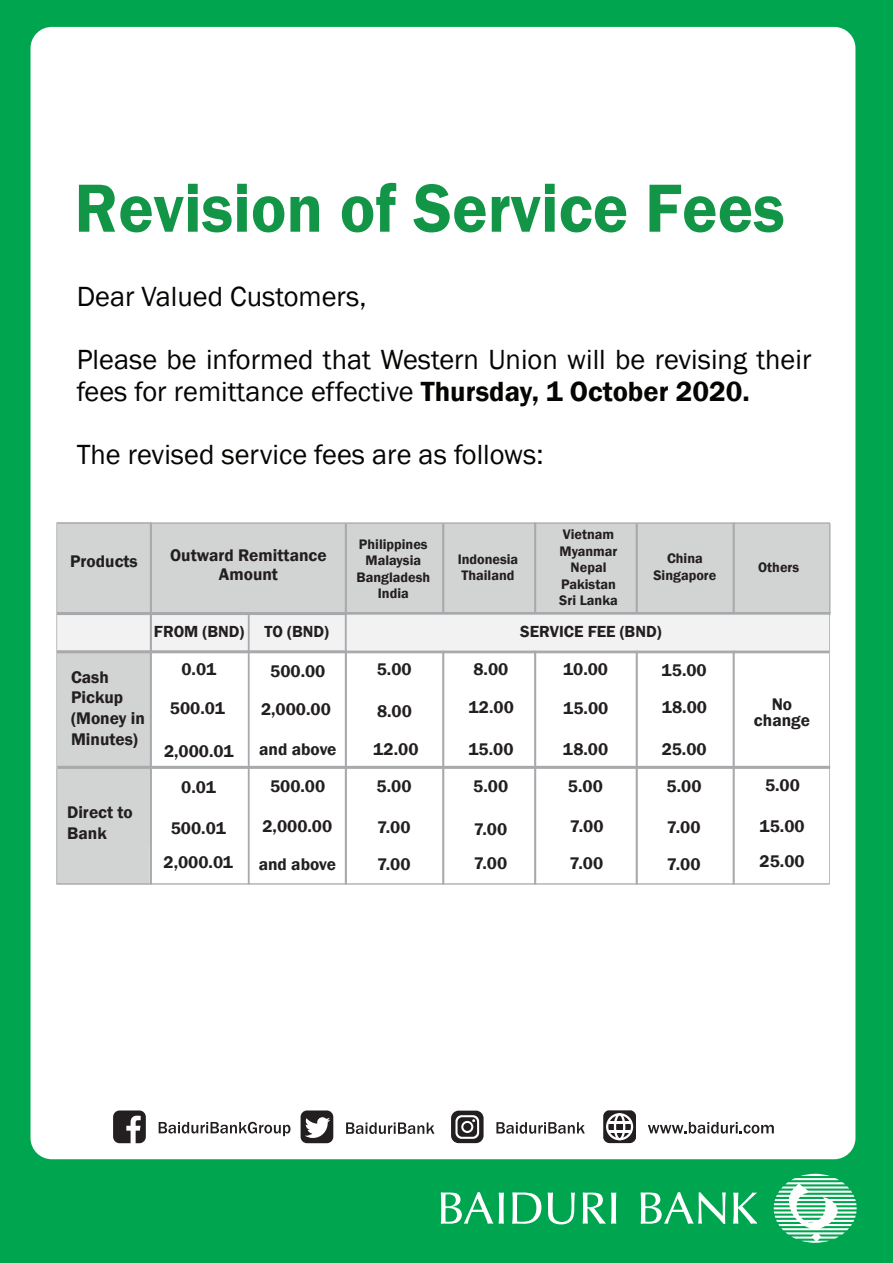
<style>
.page{position:relative;width:893px;height:1263px;background:#00a54f}
.page>*{position:absolute;margin:0;border:0;box-sizing:border-box;transform-origin:0 0}
.t1{font:600 70.5px "Franklin Gothic";color:#129547;scale:.95 1}
.t2{font:28.5px/31.5px "Franklin Gothic";color:#050504}
.t3{font:600 17.4px/37px "Franklin Gothic";color:#231f20}
.t4{font:600 16.5px "Franklin Gothic";color:#231f20}
.t5{font:600 14.25px/16.5px "Franklin Gothic";color:#231f20;text-align:center}
.s1{font-weight:600}
</style>
<div class="page">
<div style="left:31px;top:27px;width:824px;height:1132px;background:#fff;border-radius:21px"></div>
<svg style="left:499px;top:1192px;width:5px;height:32px"></svg>
<svg style="left:441px;top:1192px;width:52px;height:32px"></svg>
<svg style="left:733px;top:1192px;width:24px;height:32px"></svg>
<svg style="left:774px;top:1174px;width:83px;height:69px"></svg>
<svg style="left:512px;top:1192px;width:29px;height:32px"></svg>
<svg style="left:583px;top:1192px;width:33px;height:32px"></svg>
<svg style="left:548px;top:1192px;width:27px;height:32px"></svg>
<svg style="left:641px;top:1192px;width:85px;height:32px"></svg>
<svg style="left:113px;top:1110px;width:33px;height:33px"></svg>
<svg style="left:159px;top:1122px;width:131px;height:14px"></svg>
<svg style="left:301px;top:1110px;width:32px;height:33px"></svg>
<svg style="left:346px;top:1122px;width:88px;height:12px"></svg>
<svg style="left:496px;top:1122px;width:89px;height:12px"></svg>
<svg style="left:451px;top:1110px;width:33px;height:33px"></svg>
<div style="left:463px;top:1123px;width:8px;height:8px;background:#231f20;border-radius:50%"></div>
<svg style="left:648px;top:1122px;width:126px;height:11px"></svg>
<svg style="left:603px;top:1110px;width:33px;height:33px"></svg>
<hr style="left:608px;top:1121px;width:23px;height:2px;background:#fff">
<hr style="left:608px;top:1130px;width:23px;height:2px;background:#fff">
<div style="left:56px;top:522px;width:774px;height:91px;background:#d2d3d3"></div>
<hr style="left:442px;top:524px;width:2px;height:360px;background:#a7a9ac">
<hr style="left:534px;top:523px;width:2px;height:361px;background:#a7a9ac">
<hr style="left:636px;top:524px;width:2px;height:360px;background:#a7a9ac">
<hr style="left:733px;top:523px;width:2px;height:361px;background:#a7a9ac">
<hr style="left:345px;top:524px;width:2px;height:360px;background:#a7a9ac">
<hr style="left:57px;top:612px;width:773px;height:3px;background:#a7a9ac">
<svg style="left:56px;top:613px;width:774px;height:271px"></svg>
<h1 class="t1" style="left:74px;top:165px;width:749px">Revision of Service Fees</h1>
<h2 class="t2" style="left:77px;top:282px;width:291px">Dear Valued Customers,</h2>
<h2 class="t2" style="left:77px;top:345px;width:736px">Please be informed that Western Union will be revising their fees for remittance effective <span class="s1">Thursday, 1 October 2020.</span></h2>
<h2 class="t2" style="left:77px;top:439px;width:468px">The revised service fees are as follows:</h2>
<p class="t3" style="left:70px;top:542px;width:69px">Products</p>
<p class="t3" style="left:71px;top:666px;width:75px;line-height:20.9px">Cash<br>Pickup (Money in<br>Minutes)</p>
<p class="t3" style="left:67px;top:802px;width:67px;line-height:20.9px">Direct to<br>Bank</p>
<p class="t3" style="left:170px;top:545px;width:158px;line-height:19.2px;text-align:center">Outward Remittance<br>Amount</p>
<p class="t4" style="left:154px;top:621px;width:177px">FROM (BND) TO (BND)</p>
<p class="t5" style="left:356px;top:536px;width:75px">Philippines<br>Malaysia<br>Bangladesh<br>India</p>
<p class="t5" style="left:458px;top:551px;width:62px;text-align:left">Indonesia<br>Thailand</p>
<p class="t5" style="left:559px;top:526px;width:60px">Vietnam<br>Myanmar<br>Nepal<br>Pakistan<br>Sri Lanka</p>
<p class="t5" style="left:653px;top:550px;width:65px">China<br>Singapore</p>
<p class="t5" style="left:758px;top:559px;width:43px">Others</p>
<p class="t4" style="left:520px;top:621px;width:143px">SERVICE FEE (BND)</p>
<p class="t3" style="left:181px;top:651px;width:36px">0.01</p>
<p class="t3" style="left:170px;top:690px;width:57px">500.01</p>
<p class="t3" style="left:164px;top:734px;width:71px;line-height:35.5px;text-align:center">2,000.01<br>0.01</p>
<p class="t3" style="left:164px;top:811px;width:71px;line-height:34.8px;text-align:center">500.01<br>2,000.01</p>
<p class="t3" style="left:473px;top:651px;width:36px">8.00</p>
<p class="t3" style="left:468px;top:689px;width:47px">12.00</p>
<p class="t3" style="left:468px;top:731px;width:47px">15.00<br>5.00</p>
<p class="t3" style="left:474px;top:812px;width:35px;line-height:34.8px">7.00<br>7.00</p>
<p class="t3" style="left:563px;top:651px;width:46px">10.00</p>
<p class="t3" style="left:563px;top:689px;width:47px">15.00</p>
<p class="t3" style="left:563px;top:731px;width:47px">18.00<br>5.00</p>
<p class="t3" style="left:570px;top:807px;width:36px;line-height:37.8px">7.00<br>7.00</p>
<p class="t3" style="left:377px;top:651px;width:36px">5.00</p>
<p class="t3" style="left:373px;top:693px;width:47px;line-height:37.7px">8.00<br>12.00<br>5.00</p>
<p class="t3" style="left:377px;top:810px;width:35px;line-height:36.5px">7.00<br>7.00</p>
<p class="t3" style="left:662px;top:652px;width:47px">15.00<br>18.00</p>
<p class="t3" style="left:662px;top:731px;width:47px">25.00<br>5.00</p>
<p class="t3" style="left:667px;top:809px;width:35px;line-height:36.5px">7.00<br>7.00</p>
<p class="t3" style="left:270px;top:652px;width:57px">500.00</p>
<p class="t3" style="left:261px;top:691px;width:71px">2,000.00</p>
<p class="t3" style="left:754px;top:697px;width:58px;line-height:16px;text-align:center">No change</p>
<p class="t3" style="left:259px;top:731px;width:79px;text-align:center">and above<br>500.00</p>
<p class="t3" style="left:259px;top:807px;width:79px;line-height:38.1px">2,000.00 and above</p>
<p class="t3" style="left:765px;top:767px;width:36px">5.00</p>
<p class="t3" style="left:759px;top:809px;width:47px;line-height:34.8px">15.00<br>25.00</p>
</div>
